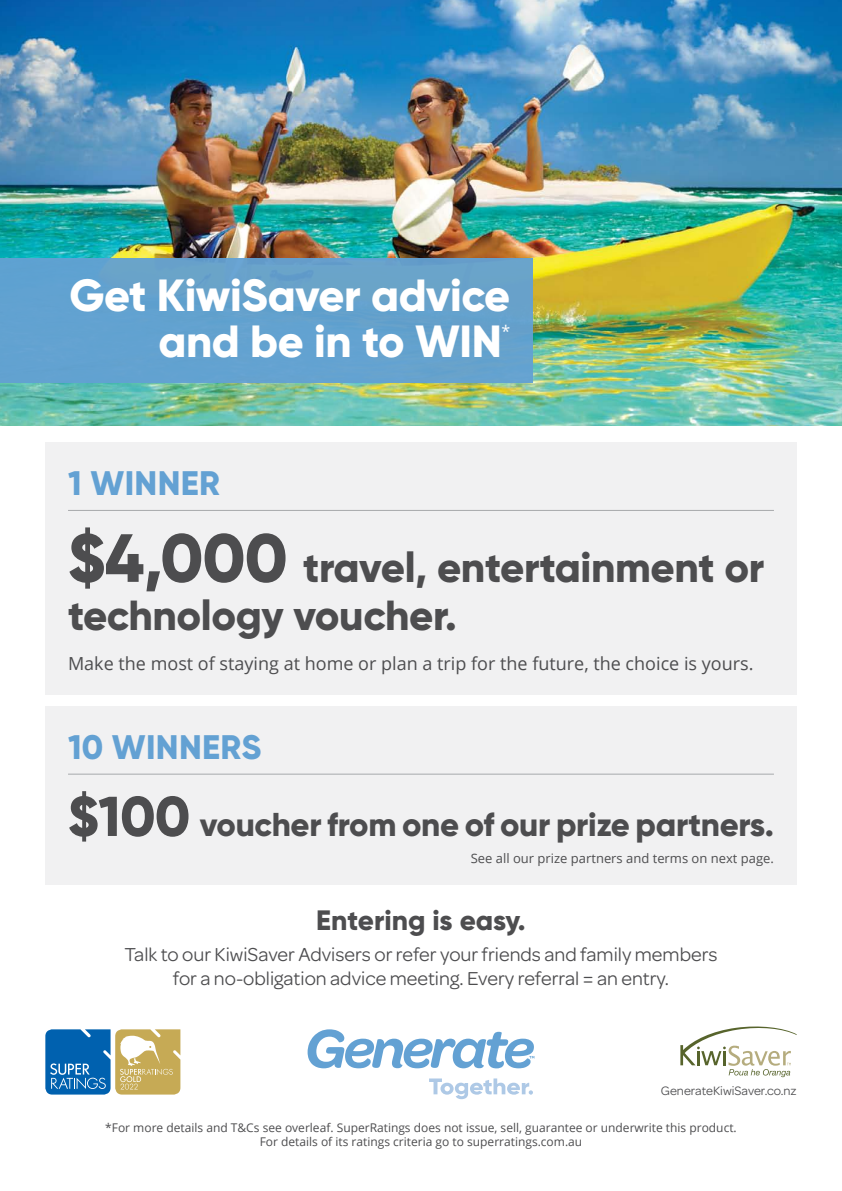
<style>
.page{position:relative;width:842px;height:1191px;background:#fff}
.page>*{position:absolute;margin:0;border:0;box-sizing:border-box;transform-origin:0 0}
.t1{font:800 45px/46px "Gilroy";letter-spacing:-.01em;color:#fff;text-align:right}
.t2{font:800 42px/48px "Gilroy";letter-spacing:-.01em;color:#4d4d4f}
.t3{font:800 34px "Gilroy";color:#63a1d3}
.t4{font:800 33px "Gilroy";letter-spacing:-.01em;color:#4d4d4f}
.t5{font:800 28px "Gilroy";color:#4d4d4f}
.t6{font:20px/24px "Omnes";color:#4d4d4f;text-align:center}
.t7{font:18px "Open Sans";color:#4d4d4f}
.t8{font:16px "Open Sans";color:#fff}
.t9{font:13px "Open Sans";color:#4d4d4f}
.t10{font:13px "Omnes";color:#4d4d4f}
.t11{font:12px/14px "Open Sans";color:#4d4d4f;text-align:center}
.s1{font-size:68px}
.s2{font-size:56px}
</style>
<div class="page">
<svg style="left:429px;top:1078px;width:104px;height:21px"></svg>
<svg style="left:308px;top:1029px;width:226px;height:39px"></svg>
<img style="left:0;top:0;width:842px;height:425px">
<div style="left:0;top:258px;width:533px;height:125px;background:#63a1d3"></div>
<div style="left:45px;top:442px;width:752px;height:252px;background:#f1f1f2"></div>
<div style="left:45px;top:706px;width:752px;height:178px;background:#f1f1f2"></div>
<hr style="left:68px;top:510px;width:706px;height:1px;background:#a7a9ac">
<hr style="left:68px;top:774px;width:706px;height:1px;background:#a7a9ac">
<svg style="left:680px;top:1026px;width:117px;height:51px"></svg>
<svg style="left:45px;top:1029px;width:135px;height:65px;background:#7a999b"></svg>
<h1 class="t1" style="left:69px;top:272px;width:442px">Get KiwiSaver advice and be in to WIN</h1>
<h3 class="t8" style="left:501px;top:320px;width:10px">*</h3>
<h3 class="t3" style="left:68px;top:462px;width:45px">1 winne</h3>
<h3 class="t3" style="left:199px;top:462px;width:22px">r</h3>
<h2 class="t2" style="left:68px;top:543px;width:698px"><span class="s1">$4,000</span> travel, entertainment or technology voucher.</h2>
<h3 class="t7" style="left:68px;top:651px;width:687px">Make the most of staying at home or plan a trip for the future, the choice is yours.</h3>
<h3 class="t3" style="left:68px;top:725px;width:67px">10 winne</h3>
<h3 class="t3" style="left:221px;top:725px;width:38px">rs</h3>
<h3 class="t4" style="left:68px;top:803px;width:707px"><span class="s2">$100</span> voucher from one of our prize partners.</h3>
<p class="t9" style="left:471px;top:850px;width:305px">See all our prize partners and terms on next page.</p>
<h3 class="t5" style="left:316px;top:902px;width:211px">Entering is easy.</h3>
<h3 class="t6" style="left:124px;top:943px;width:594px">Talk to our KiwiSaver Advisers or refer your friends and family members for a no-obligation advice meeting. Every referral = an entry.</h3>
<p class="t10" style="left:661px;top:1083px;width:137px">GenerateKiwiSaver.co.nz</p>
<p class="t11" style="left:105px;top:1120px;width:633px">*For more details and T&amp;Cs see overleaf. SuperRatings does not issue, sell, guarantee or underwrite this product.<br>For details of its ratings criteria go to superratings.com.au</p>
</div>
